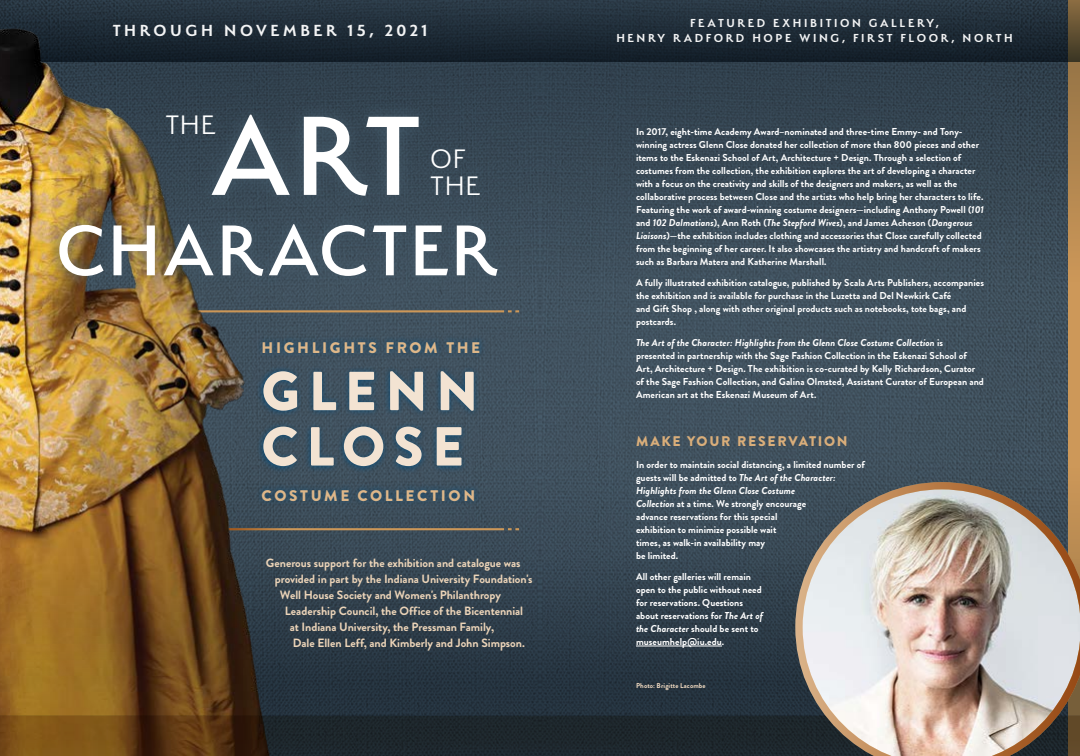
<style>
.page{position:relative;width:1080px;height:756px;background:#fff}
.page>*{position:absolute;margin:0;border:0;box-sizing:border-box;transform-origin:0 0}
.Art{font:500 126px "Serenity";color:#fff}
.Character{font:500 80.3px "Serenity";letter-spacing:.035em;color:#fff}
.Glenn_Close{font:900 54.9px "Brandon Grotesque";letter-spacing:.15em;color:#f3e3d2}
.Of_the{font:300 29.9px/27.6px "Serenity";letter-spacing:.045em;color:#fff}
.t1{font:600 18px "Serenity";letter-spacing:.2em;color:#fff}
.Highlights_from_the{font:900 15.4px "Brandon Grotesque";letter-spacing:.17em;color:#deb789}
.AOTC_-_H2{font:900 14px "Brandon Grotesque";letter-spacing:.12em;color:#daae7a}
.t2{font:600 13px/15.6px "Serenity";letter-spacing:.2em;color:#fff;text-align:center}
.Support_stmt{font:700 12px "Brandon Grotesque";letter-spacing:-.005em;color:#ecd4b8}
.AOTC_-_P{font:700 10px/13px "Brandon Grotesque";letter-spacing:.005em;color:#fff}
.Image_Credit{font:700 7px "Brandon Grotesque";letter-spacing:.015em;color:#efd9c0}
.s1{font-style:italic}
</style>
<div class="page">
<img style="left:282px;top:282px;width:786px;height:185px">
<div style="left:1068px;top:0;width:12px;height:756px;background:#cd9859"></div>
<svg style="left:282px;top:61px;width:798px;height:221px;background:#394853"></svg>
<svg style="left:282px;top:467px;width:786px;height:91px;background:#3c4d59"></svg>
<svg style="left:508px;top:528px;width:11px;height:2px"></svg>
<hr style="left:134px;top:528px;width:370px;height:2px;background:#cd9859">
<svg style="left:508px;top:310px;width:11px;height:2px"></svg>
<hr style="left:0;top:310px;width:504px;height:2px;background:#cd9859">
<div style="left:0;top:0;width:1080px;height:61px;background:linear-gradient(to bottom,#2c3b47,#131d27)"></div>
<img style="left:0;top:21px;width:282px;height:537px">
<svg style="left:0;top:558px;width:795px;height:157px;background:#45423a"></svg>
<svg style="left:0;top:715px;width:795px;height:41px;background:#342e23"></svg>
<div style="left:45px;top:209px;width:468px;height:82px;background:#475e6e;opacity:.81"></div>
<div style="left:197px;top:100px;width:238px;height:112px;background:#394b58"></div>
<div style="left:257px;top:365px;width:223px;height:108px;background:#004e81;opacity:.75"></div>
<div style="left:257px;top:335px;width:229px;height:23px;background:#004e81;opacity:.75"></div>
<div style="left:256px;top:484px;width:224px;height:23px;background:#004e81;opacity:.75"></div>
<img style="left:795px;top:482px;width:285px;height:274px">
<hr style="left:636px;top:646px;width:86px;height:1px;background:#fff">
<h3 class="t1" style="left:113px;top:21px;width:316px">THROUGH NOVEMBER 15, 2021</h3>
<h3 class="t2" style="left:616px;top:15px;width:398px">FEATURED EXHIBITION GALLERY,<br>HENRY RADFORD HOPE WING, FIRST FLOOR, NORTH</h3>
<p class="Art" style="left:211px;top:88px;width:212px">ART</p>
<p class="Of_the" style="left:166px;top:111px;width:51px">THE</p>
<p class="Of_the" style="left:431px;top:144px;width:51px">OF<br>THE</p>
<p class="Character" style="left:56px;top:207px;width:442px">CHARACTER</p>
<p class="Highlights_from_the" style="left:262px;top:336px;width:220px">HIGHLIGHTS FROM THE</p>
<p class="Glenn_Close" style="left:261px;top:352px;width:219px">GLENN</p>
<p class="Glenn_Close" style="left:261px;top:408px;width:204px">CLOSE</p>
<p class="Highlights_from_the" style="left:262px;top:485px;width:215px">COSTUME COLLECTION</p>
<p class="Support_stmt" style="left:266px;top:554px;width:256px">Generous support for the exhibition and catalogue was</p>
<p class="Support_stmt" style="left:275px;top:570px;width:259px">provided in part by the Indiana University Foundation's</p>
<p class="Support_stmt" style="left:280px;top:586px;width:223px">Well House Society and Women's Philanthropy</p>
<p class="Support_stmt" style="left:285px;top:602px;width:240px">Leadership Council, the Office of the Bicentennial</p>
<p class="Support_stmt" style="left:290px;top:618px;width:206px">at Indiana University, the Pressman Family,</p>
<p class="Support_stmt" style="left:293px;top:634px;width:234px">Dale Ellen Leff, and Kimberly and John Simpson.</p>
<p class="AOTC_-_P" style="left:636px;top:125px;width:349px">In 2017, eight-time Academy Award–nominated and three-time Emmy- and Tony&shy;winning actress Glenn Close donated her collection of more than 800 pieces and other items to the Eskenazi School of Art, Architecture + Design. Through a selection of costumes from the collection, the exhibition explores the art of developing a character with a focus on the creativity and skills of the designers and makers, as well as the collaborative process between Close and the artists who help bring her characters to life.<br>Featuring the work of award-winning costume designers—including Anthony Powell (<span class="s1">101 </span>and <span class="s1">102 Dalmatians</span>), Ann Roth (<span class="s1">The Stepford Wives</span>), and James Acheson (<span class="s1">Dangerous Liaisons</span>)—the exhibition includes clothing and accessories that Close carefully collected from the beginning of her career. It also showcases the artistry and handcraft of makers such as Barbara Matera and Katherine Marshall.</p>
<p class="AOTC_-_P" style="left:636px;top:276px;width:350px">A fully illustrated exhibition catalogue, published by Scala Arts Publishers, accompanies the exhibition and is available for purchase in the Luzetta and Del Newkirk Café<br>and Gift Shop , along with other original products such as notebooks, tote bags, and postcards.</p>
<p class="AOTC_-_P" style="left:636px;top:336px;width:349px"><span class="s1">The Art of the Character: Highlights from the Glenn Close Costume Collection</span> is presented in partnership with the Sage Fashion Collection in the Eskenazi School of Art, Architecture + Design. The exhibition is co-curated by Kelly Richardson, Curator of the Sage Fashion Collection, and Galina Olmsted, Assistant Curator of European and American art at the Eskenazi Museum of Art.</p>
<p class="AOTC_-_H2" style="left:636px;top:431px;width:213px">MAKE YOUR RESERVATION</p>
<p class="AOTC_-_P" style="left:636px;top:458px;width:230px">In order to maintain social distancing, a limited number of guests will be admitted to <span class="s1">The Art of the Character:<br>Highlights from the Glenn Close Costume<br>Collection</span> at a time. We strongly encourage<br>advance reservations for this special<br>exhibition to minimize possible wait<br>times, as walk-in availability may<br>be limited.</p>
<p class="AOTC_-_P" style="left:636px;top:570px;width:129px">All other galleries will remain open to the public without need for reservations. Questions about reservations for <span class="s1">The Art of the Character</span> should be sent to museumhelp@iu.edu.</p>
<p class="Image_Credit" style="left:636px;top:681px;width:71px">Photo: Brigitte Lacombe</p>
</div>
